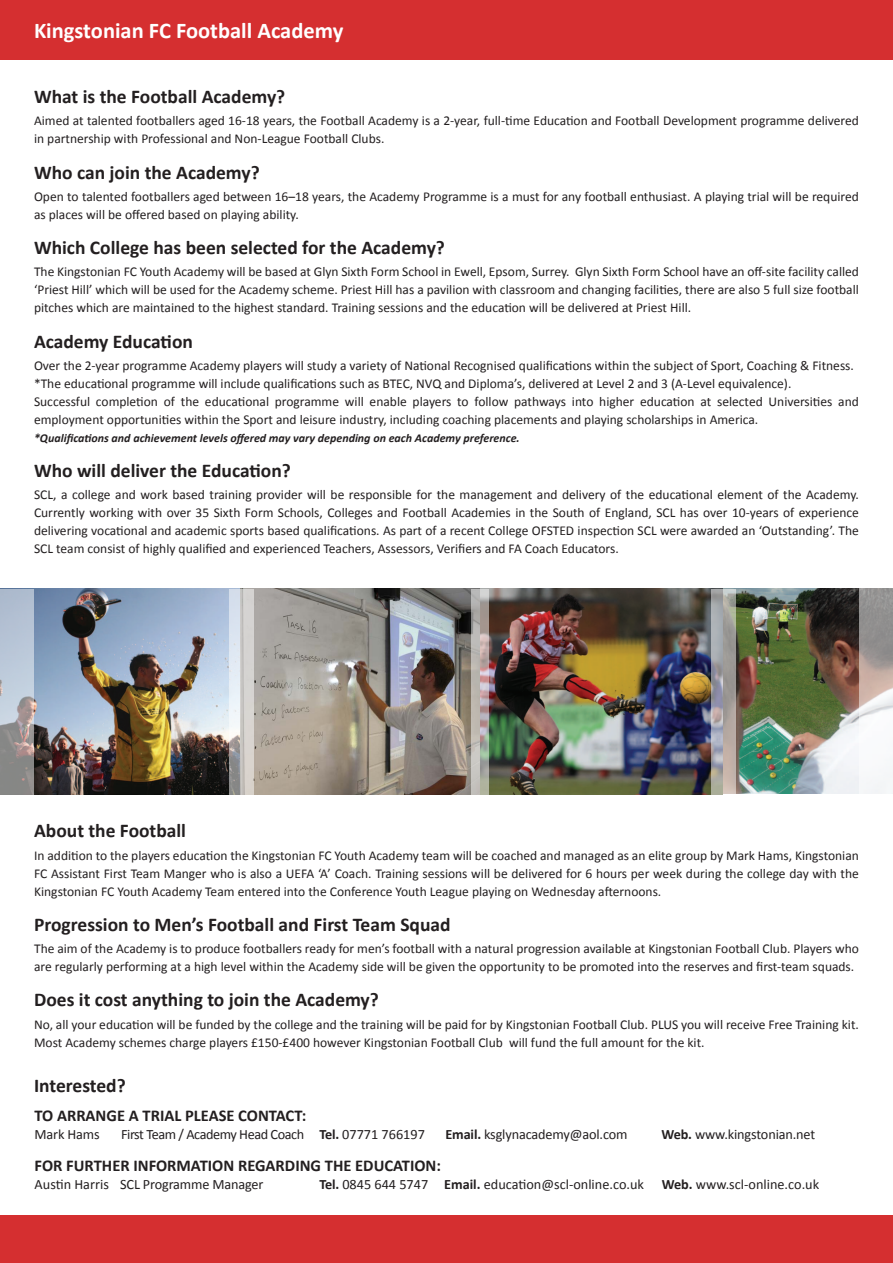
<style>
.page{position:relative;width:893px;height:1263px;background:#fff}
.page>*{position:absolute;margin:0;border:0;box-sizing:border-box;transform-origin:0 0}
.Body_Text{font:700 22.5px "Calibri";color:#fff}
.Sub_Head{font:700 19.5px "Calibri";color:#231f20}
.Body_Text_New{font:700 16.5px "Calibri";color:#231f20}
.Body_Text_New-2{font:14.25px "Calibri";letter-spacing:-.01em;color:#231f20}
.Body_Text_New-3{font:14.25px "Calibri";letter-spacing:-.03em;color:#231f20}
.Body_Text-2{font:13.5px/18px "Calibri";color:#231f20}
.Body_Text-3{font:italic 700 12px "Calibri";color:#231f20}
.s1{font-weight:700}
</style>
<div class="page">
<img style="left:254px;top:589px;width:218px;height:205px">
<div style="left:0;top:0;width:893px;height:60px;background:#d52f30"></div>
<img style="left:735px;top:589px;width:124px;height:205px">
<svg style="left:859px;top:588px;width:34px;height:206px"></svg>
<div style="left:0;top:1216px;width:893px;height:47px;background:#d52f30"></div>
<img style="left:34px;top:589px;width:195px;height:205px">
<img style="left:489px;top:589px;width:222px;height:205px">
<svg style="left:711px;top:589px;width:24px;height:205px;background:#a8a5a5"></svg>
<svg style="left:0;top:589px;width:34px;height:205px;background:#abb0b9"></svg>
<svg style="left:229px;top:589px;width:25px;height:205px;background:#cfd0d1"></svg>
<svg style="left:472px;top:589px;width:17px;height:205px;background:#b7b0ac"></svg>
<p class="Body_Text" style="left:34px;top:16px;width:311px">Kingstonian FC Football Academy</p>
<p class="Sub_Head" style="left:34px;top:84px;width:253px">What is the Football Academy?</p>
<p class="Body_Text-2" style="left:34px;top:112px;width:826px">Aimed at talented footballers aged 16-18 years, the Football Academy is a 2-year, full-time Education and Football Development programme delivered in partnership with Professional and Non-League Football Clubs.</p>
<p class="Sub_Head" style="left:34px;top:160px;width:227px">Who can join the Academy?</p>
<p class="Body_Text-2" style="left:34px;top:187px;width:826px">Open to talented footballers aged between 16–18 years, the Academy Programme is a must for any football enthusiast. A playing trial will be required as places will be offered based on playing ability.</p>
<p class="Sub_Head" style="left:34px;top:235px;width:412px">Which College has been selected for the Academy?</p>
<p class="Body_Text-2" style="left:34px;top:263px;width:826px;text-align:justify">The Kingstonian FC Youth Academy will be based at Glyn Sixth Form School in Ewell, Epsom, Surrey. Glyn Sixth Form School have an off-site facility called ‘Priest Hill’ which will be used for the Academy scheme. Priest Hill has a pavilion with classroom and changing facilities, there are also 5 full size football pitches which are maintained to the highest standard. Training sessions and the education will be delivered at Priest Hill.</p>
<p class="Sub_Head" style="left:34px;top:329px;width:160px">Academy Education</p>
<p class="Body_Text-2" style="left:34px;top:356px;width:821px">Over the 2-year programme Academy players will study a variety of National Recognised qualifications within the subject of Sport, Coaching &amp; Fitness.</p>
<p class="Body_Text-2" style="left:34px;top:374px;width:759px">*The educational programme will include qualifications such as BTEC, NVQ and Diploma’s, delivered at Level 2 and 3 (A-Level equivalence).</p>
<p class="Body_Text-2" style="left:34px;top:392px;width:826px">Successful completion of the educational programme will enable players to follow pathways into higher education at selected Universities and employment opportunities within the Sport and leisure industry, including coaching placements and playing scholarships in America.</p>
<p class="Body_Text-3" style="left:34px;top:430px;width:487px">*Qualifications and achievement levels offered may vary depending on each Academy preference.</p>
<p class="Sub_Head" style="left:34px;top:458px;width:258px">Who will deliver the Education?</p>
<p class="Body_Text-2" style="left:34px;top:486px;width:826px;text-align:justify">SCL, a college and work based training provider will be responsible for the management and delivery of the educational element of the Academy.<br>Currently working with over 35 Sixth Form Schools, Colleges and Football Academies in the South of England, SCL has over 10-years of experience delivering vocational and academic sports based qualifications. As part of a recent College OFSTED inspection SCL were awarded an ‘Outstanding’. The SCL team consist of highly qualified and experienced Teachers, Assessors, Verifiers and FA Coach Educators.</p>
<p class="Sub_Head" style="left:34px;top:818px;width:154px">About the Football</p>
<p class="Body_Text-2" style="left:34px;top:846px;width:826px;text-align:justify">In addition to the players education the Kingstonian FC Youth Academy team will be coached and managed as an elite group by Mark Hams, Kingstonian FC Assistant First Team Manger who is also a UEFA ‘A’ Coach. Training sessions will be delivered for 6 hours per week during the college day with the Kingstonian FC Youth Academy Team entered into the Conference Youth League playing on Wednesday afternoons.</p>
<p class="Sub_Head" style="left:34px;top:912px;width:418px">Progression to Men’s Football and First Team Squad</p>
<p class="Body_Text-2" style="left:34px;top:939px;width:826px">The aim of the Academy is to produce footballers ready for men’s football with a natural progression available at Kingstonian Football Club. Players who are regularly performing at a high level within the Academy side will be given the opportunity to be promoted into the reserves and first-team squads.</p>
<p class="Sub_Head" style="left:34px;top:987px;width:346px">Does it cost anything to join the Academy?</p>
<p class="Body_Text-2" style="left:34px;top:1015px;width:826px">No, all your education will be funded by the college and the training will be paid for by Kingstonian Football Club. PLUS you will receive Free Training kit.<br>Most Academy schemes charge players £150-£400 however Kingstonian Football Club will fund the full amount for the kit.</p>
<p class="Sub_Head" style="left:34px;top:1073px;width:93px">Interested?</p>
<p class="Body_Text_New" style="left:34px;top:1105px;width:273px">TO ARRANGE A TRIAL PLEASE CONTACT:</p>
<p class="Body_Text_New-2" style="left:34px;top:1125px;width:67px">Mark Hams</p>
<p class="Body_Text_New-3" style="left:121px;top:1125px;width:305px">First Team / Academy Head Coach <span class="s1">Tel.</span> 07771 766197</p>
<p class="Body_Text_New-2" style="left:445px;top:1125px;width:184px"><span class="s1">Email.</span> ksglynacademy@aol.com</p>
<p class="Body_Text_New-2" style="left:661px;top:1125px;width:155px"><span class="s1">Web.</span> www.kingstonian.net</p>
<p class="Body_Text_New" style="left:35px;top:1155px;width:408px">FOR FURTHER INFORMATION REGARDING THE EDUCATION:</p>
<p class="Body_Text_New-2" style="left:35px;top:1175px;width:230px">Austin Harris SCL Programme Manager</p>
<p class="Body_Text_New-2" style="left:320px;top:1175px;width:501px"><span class="s1">Tel.</span> 0845 644 5747 <span class="s1">Email.</span> education@scl-online.co.uk <span class="s1">Web.</span> www.scl-online.co.uk</p>
</div>
